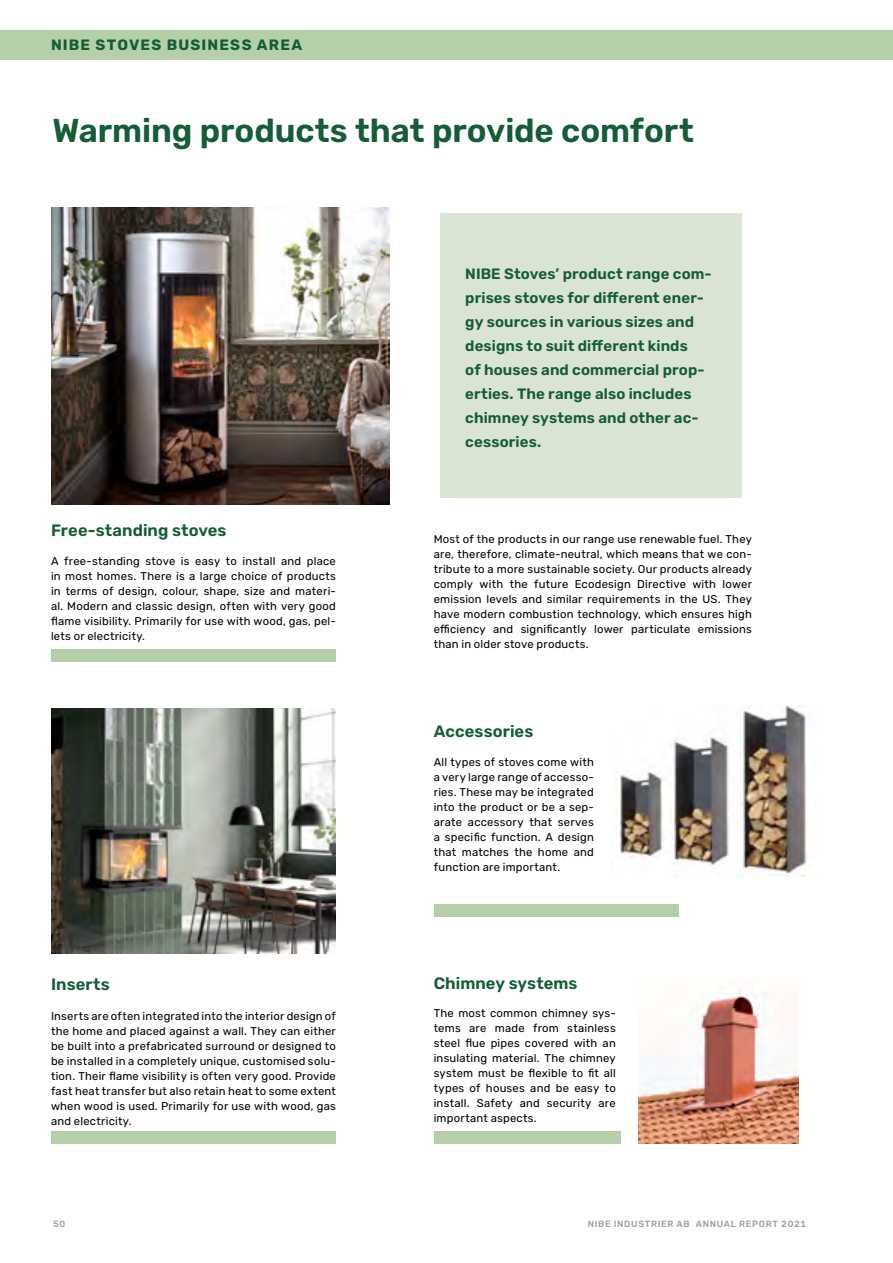
<style>
.page{position:relative;width:893px;height:1263px;background:#fff}
.page>*{position:absolute;margin:0;border:0;box-sizing:border-box;transform-origin:0 0}
.t1{font:600 33px "Rubik";letter-spacing:-.005em;color:#145d36}
.t2{font:600 16.5px "Rubik";letter-spacing:.005em;color:#145d36}
.t3{font:600 15px/24px "Rubik";letter-spacing:.005em;color:#145d36}
.t4{font:700 15px "Rubik";letter-spacing:.08em;color:#145d36}
.t5{font:11.25px/15px "Rubik";letter-spacing:.02em;color:#000;text-align:justify}
.t6{font:500 9px "Rubik";letter-spacing:.075em;color:#9c9c9d}
</style>
<div class="page">
<div style="left:0;top:30px;width:893px;height:30px;background:#b5d0a9"></div>
<img style="left:639px;top:986px;width:160px;height:158px">
<img style="left:51px;top:708px;width:285px;height:246px">
<img style="left:616px;top:706px;width:192px;height:170px">
<div style="left:440px;top:213px;width:302px;height:285px;background:#d9e4d3"></div>
<div style="left:51px;top:649px;width:285px;height:13px;background:#b5d0a9"></div>
<div style="left:434px;top:904px;width:244px;height:13px;background:#b5d0a9"></div>
<div style="left:51px;top:1131px;width:285px;height:13px;background:#b5d0a9"></div>
<div style="left:434px;top:1131px;width:186px;height:13px;background:#b5d0a9"></div>
<img style="left:51px;top:207px;width:338px;height:297px">
<h3 class="t4" style="left:51px;top:37px;width:253px">NIBE STOVES BUSINESS AREA</h3>
<h1 class="t1" style="left:53px;top:113px;width:643px">Warming products that provide comfort</h1>
<h2 class="t2" style="left:51px;top:521px;width:177px">Free-standing stoves</h2>
<p class="t5" style="left:51px;top:554px;width:286px">A free-standing stove is easy to install and place in most homes. There is a large choice of products in terms of design, colour, shape, size and materi&shy;al. Modern and classic design, often with very good flame visibility. Primarily for use with wood, gas, pel&shy;lets or electricity.</p>
<h2 class="t2" style="left:51px;top:975px;width:60px">Inserts</h2>
<p class="t5" style="left:51px;top:1008px;width:286px">Inserts are often integrated into the interior design of the home and placed against a wall. They can either be built into a prefabricated surround or designed to be installed in a completely unique, customised solu&shy;tion. Their flame visibility is often very good. Provide fast heat transfer but also retain heat to some extent when wood is used. Primarily for use with wood, gas and electricity.</p>
<h3 class="t3" style="left:465px;top:262px;width:248px">NIBE Stoves’ product range com&shy;prises stoves for different ener&shy;gy sources in various sizes and designs to suit different kinds<br>of houses and commercial prop&shy;erties. The range also includes chimney systems and other ac&shy;cessories.</h3>
<p class="t5" style="left:434px;top:532px;width:320px">Most of the products in our range use renewable fuel. They are, therefore, climate-neutral, which means that we con&shy;tribute to a more sustainable society. Our products already comply with the future Ecodesign Directive with lower emission levels and similar requirements in the US. They have modern combustion technology, which ensures high efficiency and significantly lower particulate emissions than in older stove products.</p>
<h2 class="t2" style="left:434px;top:722px;width:101px">Accessories</h2>
<p class="t5" style="left:434px;top:755px;width:162px">All types of stoves come with a very large range of accesso&shy;ries. These may be integrated into the product or be a sep&shy;arate accessory that serves a specific function. A design that matches the home and function are important.</p>
<h2 class="t2" style="left:434px;top:974px;width:145px">Chimney systems</h2>
<p class="t5" style="left:434px;top:1006px;width:184px">The most common chimney sys&shy;tems are made from stainless steel flue pipes covered with an insulating material. The chimney system must be flexible to fit all types of houses and be easy to install. Safety and security are important aspects.</p>
<p class="t6" style="left:53px;top:1219px;width:14px">50</p>
<p class="t6" style="left:588px;top:1219px;width:220px">NIBE INDUSTRIER AB ANNUAL REPORT 2021</p>
</div>
